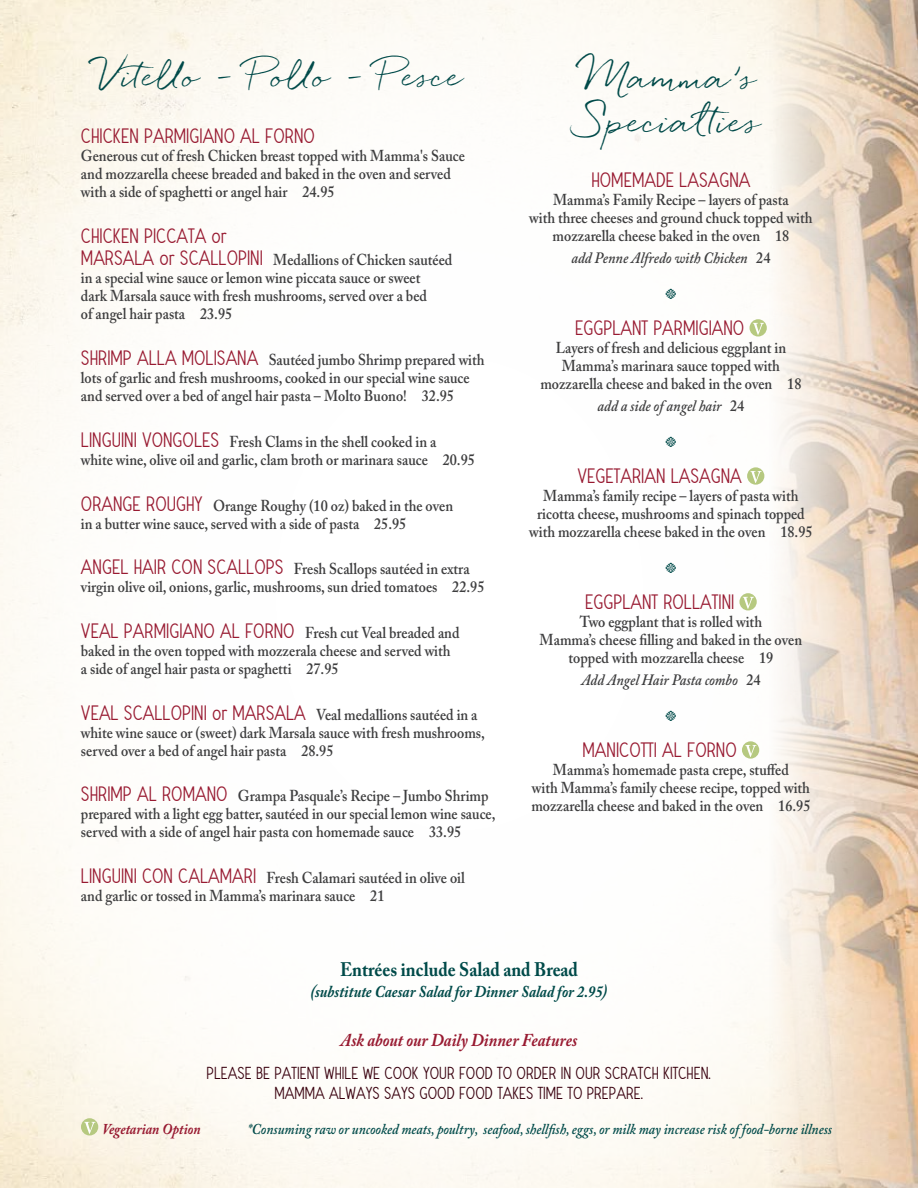
<style>
.page{position:relative;width:918px;height:1188px;background:#fff}
.page>*{position:absolute;margin:0;border:0;box-sizing:border-box;transform-origin:0 0}
.Title_Header_QUICKPE{font:34.5px/45px "Quickpen";color:#004a49}
.Title_Header_QUICKPE-2{font:33px "Quickpen";color:#004a49}
.t1{font:700 19.5px "Adobe Caslon Pro";color:#004a49;scale:.9 1}
.MENU_ENTREE_red{font:18px "Vintage Avalanche";color:#981a31}
.t2{font:italic 700 18px "Adobe Caslon Pro";color:#981a31;scale:.9 1}
.t3{font:italic 700 16.5px "Adobe Caslon Pro";color:#004a49;scale:.9 1}
.MENU_ENTREE_red-2{font:600 15.75px/18px "Adobe Caslon Pro";color:#3e3e3f;scale:.9 1}
.food_description{font:600 15.75px/18px "Adobe Caslon Pro";color:#3e3e3f;text-align:center;scale:.9 1}
.food_description-2{font:italic 600 15.75px "Adobe Caslon Pro";color:#3e3e3f;scale:.9 1}
.t4{font:15px/19.5px "Vintage Avalanche";color:#39000e;text-align:center}
.t5{font:italic 600 15px "Adobe Caslon Pro";color:#004a49;scale:.9 1}
.t6{font:italic 700 15px "Adobe Caslon Pro";color:#981a31;scale:.9 1}
.MENU_ENTREE_red-3{font:600 10.5px "Adobe Caslon Pro";color:#004a49}
.s1{font-family:"Vintage Avalanche";font-weight:400;font-size:18px;color:#981a31}
.s2{font-style:normal}
</style>
<div class="page">
<img style="left:770px;top:0;width:148px;height:1188px">
<svg style="left:750px;top:319px;width:17px;height:18px"></svg>
<svg style="left:753px;top:323px;width:11px;height:12px"></svg>
<svg style="left:747px;top:467px;width:17px;height:18px"></svg>
<svg style="left:750px;top:471px;width:12px;height:12px"></svg>
<svg style="left:739px;top:593px;width:18px;height:17px"></svg>
<svg style="left:743px;top:597px;width:11px;height:12px"></svg>
<div style="left:742px;top:741px;width:17px;height:18px;background:#b6c980;border-radius:50%"></div>
<svg style="left:745px;top:745px;width:11px;height:12px"></svg>
<svg style="left:81px;top:1118px;width:17px;height:18px"></svg>
<svg style="left:84px;top:1122px;width:11px;height:12px"></svg>
<p class="Title_Header_QUICKPE-2" style="left:99px;top:56px;width:367px">Vitello – Pollo – Pesce</p>
<p class="MENU_ENTREE_red" style="left:81px;top:127px;width:235px">CHICKEN PARMIGIANO AL FORNO</p>
<p class="MENU_ENTREE_red-2" style="left:81px;top:147px;width:428px">Generous cut of fresh Chicken breast topped with Mamma's Sauce and mozzarella cheese breaded and baked in the oven and served with a side of spaghetti or angel hair 24.95</p>
<p class="MENU_ENTREE_red" style="left:81px;top:227px;width:147px">CHICKEN PICCATA or</p>
<p class="MENU_ENTREE_red-2" style="left:81px;top:251px;width:414px"><span class="s1">MARSALA or SCALLOPINI</span> Medallions of Chicken sautéed in a special wine sauce or lemon wine piccata sauce or sweet<br>dark Marsala sauce with fresh mushrooms, served over a bed<br>of angel hair pasta 23.95</p>
<p class="MENU_ENTREE_red-2" style="left:81px;top:351px;width:450px"><span class="s1">SHRIMP ALLA MOLISANA</span> Sautéed jumbo Shrimp prepared with lots of garlic and fresh mushrooms, cooked in our special wine sauce and served over a bed of angel hair pasta – Molto Buono! 32.95</p>
<p class="MENU_ENTREE_red-2" style="left:81px;top:432px;width:439px"><span class="s1">LINGUINI VONGOLES</span> Fresh Clams in the shell cooked in a<br>white wine, olive oil and garlic, clam broth or marinara sauce 20.95</p>
<p class="MENU_ENTREE_red-2" style="left:81px;top:496px;width:415px"><span class="s1">ORANGE ROUGHY</span> Orange Roughy (10 oz) baked in the oven in a butter wine sauce, served with a side of pasta 25.95</p>
<p class="MENU_ENTREE_red-2" style="left:81px;top:560px;width:450px"><span class="s1">ANGEL HAIR CON SCALLOPS</span> Fresh Scallops sautéed in extra virgin olive oil, onions, garlic, mushrooms, sun dried tomatoes 22.95</p>
<p class="MENU_ENTREE_red-2" style="left:81px;top:624px;width:422px"><span class="s1">VEAL PARMIGIANO AL FORNO</span> Fresh cut Veal breaded and baked in the oven topped with mozzerala cheese and served with a side of angel hair pasta or spaghetti 27.95</p>
<p class="MENU_ENTREE_red-2" style="left:81px;top:705px;width:450px"><span class="s1">VEAL SCALLOPINI or MARSALA</span> Veal medallions sautéed in a white wine sauce or (sweet) dark Marsala sauce with fresh mushrooms, served over a bed of angel hair pasta 28.95</p>
<p class="MENU_ENTREE_red-2" style="left:81px;top:787px;width:462px"><span class="s1">SHRIMP AL ROMANO</span> Grampa Pasquale’s Recipe – Jumbo Shrimp prepared with a light egg batter, sautéed in our special lemon wine sauce, served with a side of angel hair pasta con homemade sauce 33.95</p>
<p class="MENU_ENTREE_red-2" style="left:81px;top:869px;width:428px"><span class="s1">LINGUINI CON CALAMARI</span> Fresh Calamari sautéed in olive oil and garlic or tossed in Mamma’s marinara sauce 21</p>
<p class="Title_Header_QUICKPE" style="left:580px;top:54px;width:183px">Mamma’s<br>Specialties</p>
<p class="MENU_ENTREE_red" style="left:591px;top:171px;width:161px">HOMEMADE LASAGNA</p>
<p class="food_description" style="left:529px;top:190px;width:316px">Mamma’s Family Recipe – layers of pasta<br>with three cheeses and ground chuck topped with mozzarella cheese baked in the oven 18</p>
<p class="food_description-2" style="left:571px;top:249px;width:223px">add Penne Alfredo with Chicken <span class="s2">24</span></p>
<p class="MENU_ENTREE_red-3" style="left:666px;top:289px;width:12px">t</p>
<p class="MENU_ENTREE_red" style="left:575px;top:319px;width:171px">EGGPLANT PARMIGIANO</p>
<p class="food_description" style="left:540px;top:339px;width:292px">Layers of fresh and delicious eggplant in<br>Mamma’s marinara sauce topped with mozzarella cheese and baked in the oven 18</p>
<p class="food_description-2" style="left:598px;top:397px;width:165px">add a side of angel hair <span class="s2">24</span></p>
<p class="MENU_ENTREE_red-3" style="left:666px;top:437px;width:12px">t</p>
<p class="MENU_ENTREE_red" style="left:577px;top:467px;width:166px">VEGETARIAN LASAGNA</p>
<p class="food_description" style="left:529px;top:487px;width:316px">Mamma’s family recipe – layers of pasta with ricotta cheese, mushrooms and spinach topped with mozzarella cheese baked in the oven 18.95</p>
<p class="MENU_ENTREE_red-3" style="left:666px;top:563px;width:12px">t</p>
<p class="MENU_ENTREE_red" style="left:585px;top:593px;width:151px">EGGPLANT ROLLATINI</p>
<p class="food_description" style="left:540px;top:613px;width:293px">Two eggplant that is rolled with<br>Mamma’s cheese filling and baked in the oven topped with mozzarella cheese 19</p>
<p class="food_description-2" style="left:581px;top:671px;width:201px">Add Angel Hair Pasta combo <span class="s2">24</span></p>
<p class="MENU_ENTREE_red-3" style="left:666px;top:711px;width:12px">t</p>
<p class="MENU_ENTREE_red" style="left:583px;top:741px;width:156px">MANICOTTI AL FORNO</p>
<p class="food_description" style="left:531px;top:761px;width:312px">Mamma’s homemade pasta crepe, stuffed<br>with Mamma’s family cheese recipe, topped with mozzarella cheese and baked in the oven 16.95</p>
<p class="t1" style="left:340px;top:958px;width:266px">Entrées include Salad and Bread</p>
<p class="t3" style="left:311px;top:982px;width:331px">(substitute Caesar Salad for Dinner Salad for 2.95)</p>
<p class="t2" style="left:341px;top:1030px;width:265px">Ask about our Daily Dinner Features</p>
<p class="t4" style="left:207px;top:1064px;width:506px">PLEASE BE PATIENT WHILE WE COOK YOUR FOOD TO ORDER IN OUR SCRATCH KITCHEN.<br>MAMMA ALWAYS SAYS GOOD FOOD TAKES TIME TO PREPARE.</p>
<p class="t6" style="left:102px;top:1120px;width:111px">Vegetarian Option</p>
<p class="t5" style="left:248px;top:1120px;width:651px">*Consuming raw or uncooked meats, poultry, seafood, shellfish, eggs, or milk may increase risk of food-borne illness</p>
</div>
